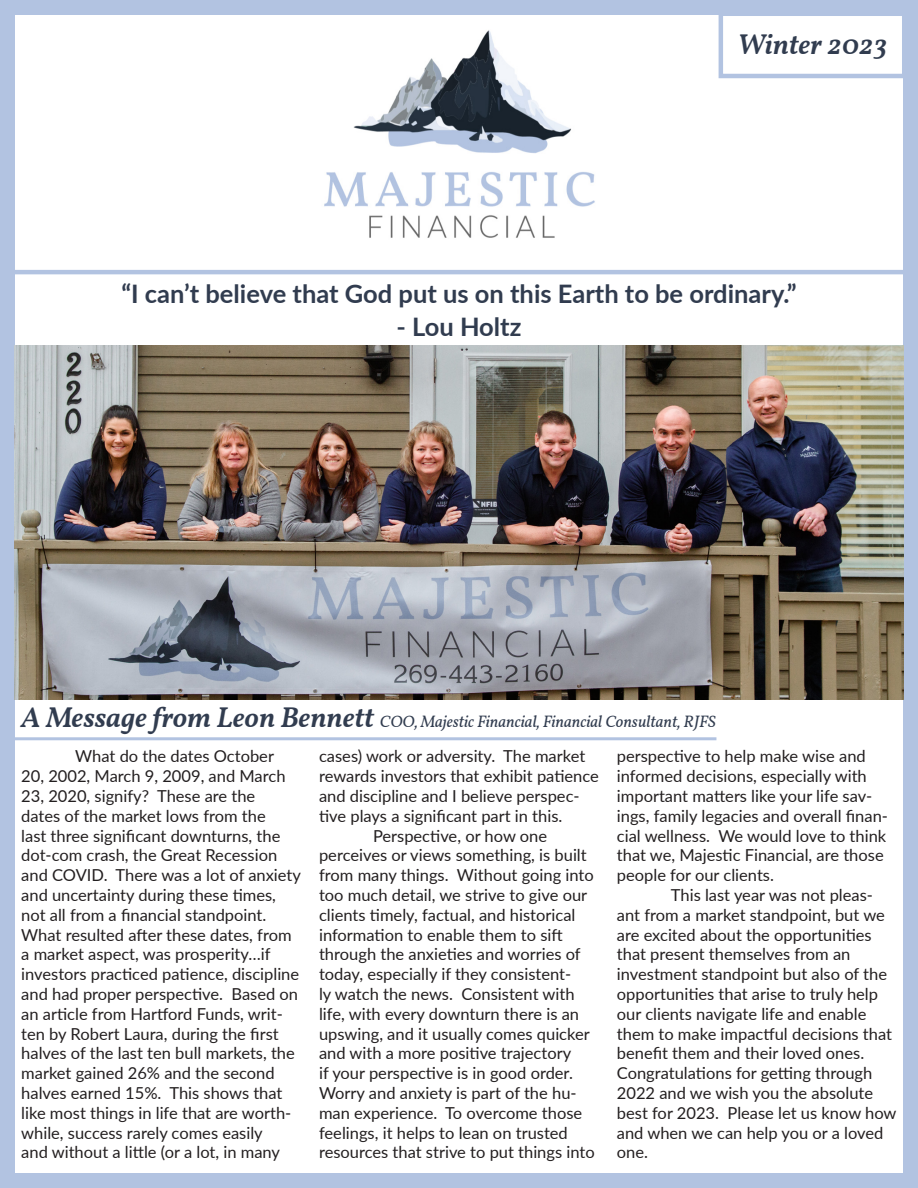
<style>
.page{position:relative;width:918px;height:1188px;background:#fff}
.page>*{position:absolute;margin:0;border:0;box-sizing:border-box;transform-origin:0 0}
.Article_Heading{font:italic 600 28.5px "Vollkorn";color:#313c4f}
.Front_Page_Quote{font:700 25.5px "Lato";color:#313c4f}
.t1{font:16.5px/19.8px "Lato";color:#231f20}
.t2{font:italic 16.5px "Vollkorn";color:#313c4f}
.s1{font-weight:600;font-size:28.5px}
</style>
<div class="page">
<div style="left:0;top:0;width:918px;height:1188px;border:15px solid #b2c3e1"></div>
<hr style="left:9px;top:737px;width:707px;height:3px;background:#b2c3e1">
<div style="left:719px;top:12px;width:187px;height:66px;border:4px solid #b2c3e1"></div>
<img style="left:15px;top:346px;width:888px;height:354px">
<img style="left:316px;top:30px;width:286px;height:245px">
<hr style="left:0;top:270px;width:918px;height:4px;background:#b2c3e1">
<p class="Article_Heading" style="left:738px;top:23px;width:151px">Winter 2023</p>
<p class="Front_Page_Quote" style="left:121px;top:275px;width:677px">“I can’t believe that God put us on this Earth to be ordinary.”</p>
<p class="Front_Page_Quote" style="left:397px;top:308px;width:126px">- Lou Holtz</p>
<p class="t2" style="left:21px;top:709px;width:696px"><span class="s1">A Message from Leon Bennett</span> COO, Majestic Financial, Financial Consultant, RJFS</p>
<p class="t1" style="left:21px;top:746px;width:281px;text-indent:54px">What do the dates October 20, 2002, March 9, 2009, and March 23, 2020, signify? These are the<br>dates of the market lows from the<br>last three significant downturns, the dot-com crash, the Great Recession and COVID. There was a lot of anxiety and uncertainty during these times, not all from a financial standpoint.<br>What resulted after these dates, from a market aspect, was prosperity…if investors practiced patience, discipline and had proper perspective. Based on an article from Hartford Funds, writ&shy;ten by Robert Laura, during the first halves of the last ten bull markets, the market gained 26% and the second halves earned 15%. This shows that like most things in life that are worth&shy;while, success rarely comes easily<br>and without a little (or a lot, in many</p>
<p class="t1" style="left:319px;top:746px;width:281px">cases) work or adversity. The market rewards investors that exhibit patience and discipline and I believe perspec&shy;tive plays a significant part in this.</p>
<p class="t1" style="left:319px;top:825px;width:277px;text-indent:54px">Perspective, or how one perceives or views something, is built from many things. Without going into too much detail, we strive to give our clients timely, factual, and historical information to enable them to sift through the anxieties and worries of today, especially if they consistent-<br>ly watch the news. Consistent with life, with every downturn there is an upswing, and it usually comes quicker and with a more positive trajectory<br>if your perspective is in good order.<br>Worry and anxiety is part of the hu&shy;man experience. To overcome those feelings, it helps to lean on trusted resources that strive to put things into</p>
<p class="t1" style="left:617px;top:746px;width:273px">perspective to help make wise and informed decisions, especially with important matters like your life sav&shy;ings, family legacies and overall finan&shy;cial wellness. We would love to think that we, Majestic Financial, are those people for our clients.</p>
<p class="t1" style="left:617px;top:884px;width:281px;text-indent:54px">This last year was not pleas&shy;ant from a market standpoint, but we are excited about the opportunities that present themselves from an investment standpoint but also of the opportunities that arise to truly help our clients navigate life and enable them to make impactful decisions that benefit them and their loved ones.<br>Congratulations for getting through<br>2022 and we wish you the absolute best for 2023. Please let us know how and when we can help you or a loved one.</p>
</div>
